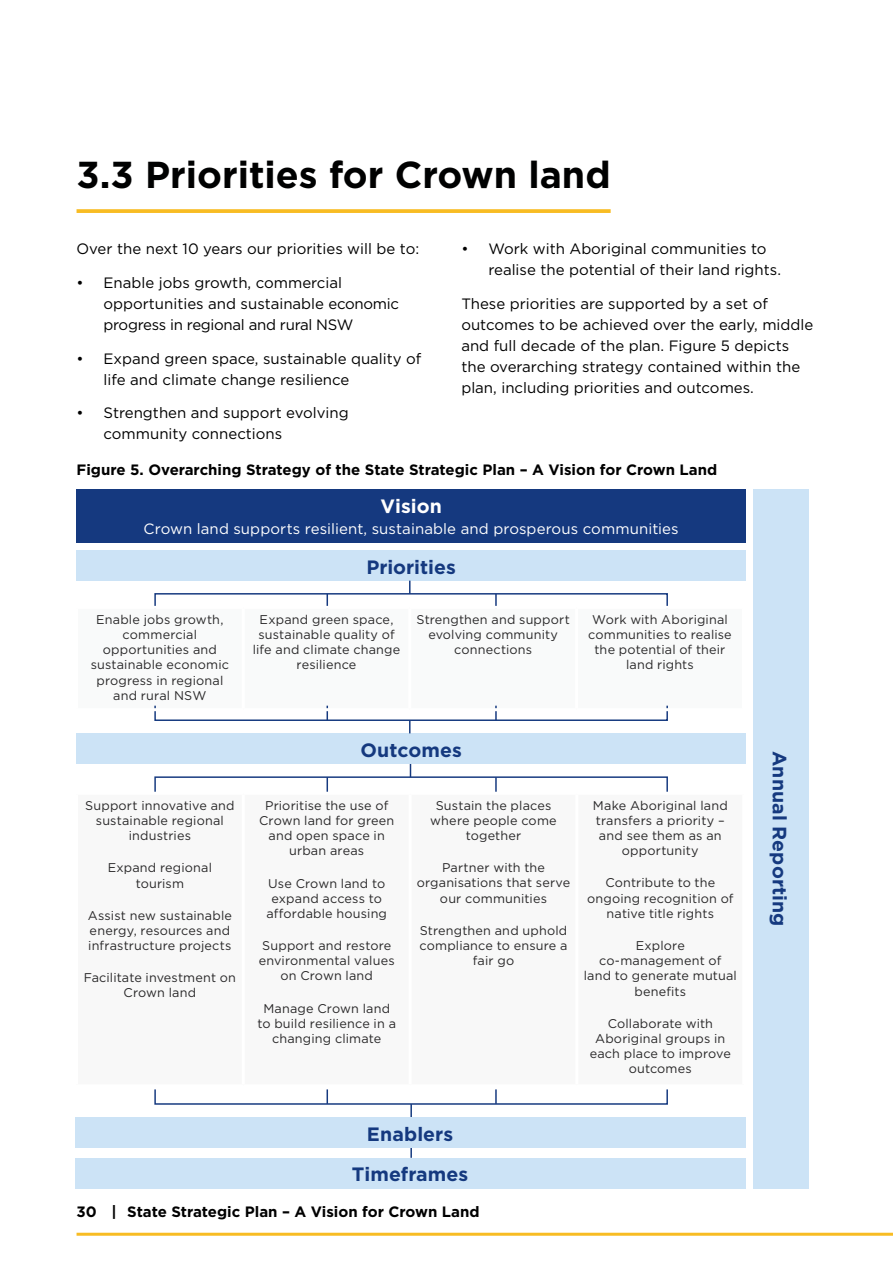
<style>
.page{position:relative;width:893px;height:1263px;background:#fff}
.page>*{position:absolute;margin:0;border:0;box-sizing:border-box;transform-origin:0 0}
.t1{font:700 37.5px "Gotham";color:#000101}
.t2{font:700 19.35px/40.5px "Gotham";letter-spacing:.005em;color:#15397f;text-align:center}
.t3{font:700 19.35px "Gotham";color:#fff}
.t4{font:15px/21px "Gotham";color:#000}
.t5{font:700 15px "Gotham";color:#000}
.t6{font:15px "Gotham";letter-spacing:-.02em;color:#000}
.t7{font:14.85px "Gotham";letter-spacing:.005em;color:#fff}
.t8{font:12.6px/15.1px "Gotham";letter-spacing:.015em;color:#292829;text-align:center}
</style>
<div class="page">
<div style="left:76px;top:793px;width:167px;height:293px;background:#f8f8f8"></div>
<div style="left:243px;top:793px;width:167px;height:293px;background:#f8f8f8"></div>
<div style="left:410px;top:793px;width:167px;height:293px;background:#f8f8f8"></div>
<div style="left:577px;top:793px;width:167px;height:293px;background:#f8f8f8"></div>
<hr style="left:77px;top:1233px;width:816px;height:3px;background:#f8bc23">
<div style="left:753px;top:489px;width:56px;height:699px;background:#cce3f6"></div>
<hr style="left:75px;top:1084px;width:168px;height:3px;background:#fff">
<hr style="left:243px;top:1084px;width:167px;height:3px;background:#fff">
<hr style="left:410px;top:1084px;width:167px;height:3px;background:#fff">
<hr style="left:577px;top:1084px;width:168px;height:3px;background:#fff">
<hr style="left:742px;top:795px;width:3px;height:289px;background:#fff">
<hr style="left:575px;top:795px;width:3px;height:289px;background:#fff">
<hr style="left:409px;top:795px;width:3px;height:289px;background:#fff">
<hr style="left:242px;top:795px;width:3px;height:289px;background:#fff">
<hr style="left:75px;top:795px;width:3px;height:289px;background:#fff">
<svg style="left:77px;top:209px;width:534px;height:4px;background:#f8bf30"></svg>
<div style="left:76px;top:489px;width:670px;height:53px;background:#15397f"></div>
<div style="left:76px;top:551px;width:670px;height:30px;background:#cce3f6"></div>
<div style="left:76px;top:607px;width:167px;height:103px;background:#f9fafa"></div>
<div style="left:243px;top:607px;width:167px;height:103px;background:#f9fafa"></div>
<div style="left:410px;top:607px;width:167px;height:103px;background:#f9fafa"></div>
<div style="left:577px;top:607px;width:166px;height:103px;background:#f9fafa"></div>
<div style="left:76px;top:734px;width:670px;height:30px;background:#cce3f6"></div>
<hr style="left:75px;top:792px;width:168px;height:3px;background:#fff">
<hr style="left:243px;top:792px;width:167px;height:3px;background:#fff">
<hr style="left:410px;top:792px;width:167px;height:3px;background:#fff">
<hr style="left:577px;top:792px;width:168px;height:3px;background:#fff">
<div style="left:154px;top:593px;width:514px;height:16px;border:1px solid #15397f"></div>
<svg style="left:327px;top:594px;width:1px;height:12px"></svg>
<svg style="left:409px;top:581px;width:2px;height:13px"></svg>
<svg style="left:495px;top:594px;width:2px;height:12px"></svg>
<div style="left:154px;top:776px;width:514px;height:16px;border:1px solid #15397f"></div>
<svg style="left:327px;top:777px;width:1px;height:15px"></svg>
<svg style="left:410px;top:764px;width:1px;height:13px"></svg>
<svg style="left:495px;top:777px;width:2px;height:15px"></svg>
<div style="left:154px;top:705px;width:514px;height:16px;border:1px solid #15397f"></div>
<svg style="left:409px;top:720px;width:2px;height:13px"></svg>
<svg style="left:495px;top:706px;width:2px;height:14px"></svg>
<hr style="left:75px;top:606px;width:168px;height:3px;background:#fff">
<hr style="left:75px;top:609px;width:3px;height:99px;background:#fff">
<hr style="left:243px;top:606px;width:167px;height:3px;background:#fff">
<hr style="left:242px;top:609px;width:3px;height:99px;background:#fff">
<hr style="left:410px;top:606px;width:167px;height:3px;background:#fff">
<hr style="left:408px;top:609px;width:3px;height:99px;background:#fff">
<hr style="left:577px;top:606px;width:168px;height:3px;background:#fff">
<hr style="left:575px;top:609px;width:3px;height:99px;background:#fff">
<hr style="left:742px;top:609px;width:3px;height:99px;background:#fff">
<hr style="left:75px;top:708px;width:168px;height:3px;background:#fff">
<hr style="left:243px;top:708px;width:167px;height:3px;background:#fff">
<hr style="left:410px;top:708px;width:167px;height:3px;background:#fff">
<hr style="left:577px;top:708px;width:168px;height:3px;background:#fff">
<div style="left:154px;top:1089px;width:514px;height:16px;border:1px solid #15397f"></div>
<svg style="left:327px;top:1089px;width:1px;height:15px"></svg>
<svg style="left:410px;top:1104px;width:2px;height:13px"></svg>
<svg style="left:495px;top:1089px;width:2px;height:15px"></svg>
<hr style="left:410px;top:1133px;width:2px;height:25px;background:#15397f">
<div style="left:75px;top:1118px;width:670px;height:30px;background:#cce3f6"></div>
<div style="left:75px;top:1158px;width:670px;height:30px;background:#cce3f6"></div>
<h1 class="t1" style="left:77px;top:153px;width:536px">3.3 Priorities for Crown land</h1>
<p class="t4" style="left:77px;top:238px;width:344px">Over the next 10 years our priorities will be to:</p>
<p class="t4" style="left:488px;top:238px;width:294px;text-indent:-27px">• Work with Aboriginal communities to realise the potential of their land rights.</p>
<p class="t4" style="left:104px;top:272px;width:297px;text-indent:-27px">• Enable jobs growth, commercial opportunities and sustainable economic</p>
<p class="t4" style="left:461px;top:293px;width:308px">These priorities are supported by a set of</p>
<p class="t6" style="left:104px;top:316px;width:251px">progress in regional and rural NSW</p>
<p class="t4" style="left:461px;top:314px;width:353px">outcomes to be achieved over the early, middle</p>
<p class="t4" style="left:461px;top:335px;width:329px">and full decade of the plan. Figure 5 depicts</p>
<p class="t4" style="left:77px;top:348px;width:346px">• Expand green space, sustainable quality of</p>
<p class="t4" style="left:461px;top:356px;width:341px">the overarching strategy contained within the</p>
<p class="t4" style="left:104px;top:369px;width:247px">life and climate change resilience</p>
<p class="t4" style="left:461px;top:377px;width:294px">plan, including priorities and outcomes.</p>
<p class="t4" style="left:104px;top:402px;width:247px;text-indent:-27px">• Strengthen and support evolving community connections</p>
<p class="t5" style="left:77px;top:461px;width:642px">Figure 5. Overarching Strategy of the State Strategic Plan – A Vision for Crown Land</p>
<p class="t3" style="left:380px;top:495px;width:63px">Vision</p>
<p class="t7" style="left:144px;top:521px;width:536px">Crown land supports resilient, sustainable and prosperous communities</p>
<p class="t2" style="left:366px;top:546px;width:91px">Priorities</p>
<p class="t8" style="left:91px;top:612px;width:140px">Enable jobs growth, commercial opportunities and sustainable economic progress in regional and rural NSW</p>
<p class="t8" style="left:253px;top:612px;width:149px">Expand green space, sustainable quality of life and climate change resilience</p>
<p class="t8" style="left:417px;top:612px;width:155px">Strengthen and support evolving community connections</p>
<p class="t8" style="left:588px;top:612px;width:145px">Work with Aboriginal communities to realise the potential of their land rights</p>
<p class="t2" style="left:360px;top:729px;width:103px">Outcomes</p>
<p class="t8" style="left:85px;top:797px;width:151px">Support innovative and sustainable regional industries</p>
<p class="t8" style="left:259px;top:797px;width:137px">Prioritise the use of<br>Crown land for green and open space in urban areas</p>
<p class="t8" style="left:430px;top:797px;width:128px">Sustain the places where people come together</p>
<p class="t8" style="left:593px;top:797px;width:136px">Make Aboriginal land transfers a priority – and see them as an opportunity</p>
<p class="t8" style="left:108px;top:860px;width:106px">Expand regional tourism</p>
<p class="t8" style="left:88px;top:907px;width:146px">Assist new sustainable</p>
<p class="t8" style="left:417px;top:860px;width:155px">Partner with the organisations that serve our communities</p>
<p class="t8" style="left:587px;top:875px;width:148px">Contribute to the ongoing recognition of native title rights</p>
<p class="t8" style="left:266px;top:875px;width:122px">Use Crown land to expand access to affordable housing</p>
<p class="t8" style="left:88px;top:923px;width:145px;text-align:left">energy, resources and infrastructure projects</p>
<p class="t8" style="left:84px;top:970px;width:154px">Facilitate investment on<br>Crown land</p>
<p class="t8" style="left:259px;top:938px;width:137px">Support and restore environmental values on Crown land</p>
<p class="t8" style="left:257px;top:1000px;width:140px">Manage Crown land to build resilience in a</p>
<p class="t8" style="left:420px;top:922px;width:149px">Strengthen and uphold compliance to ensure a fair go</p>
<p class="t8" style="left:584px;top:938px;width:155px">Explore co-management of<br>land to generate mutual benefts</p>
<p class="t8" style="left:608px;top:1015px;width:107px">Collaborate with</p>
<p class="t8" style="left:272px;top:1031px;width:111px">changing climate</p>
<p class="t8" style="left:590px;top:1030px;width:143px">Aboriginal groups in each place to improve</p>
<p class="t8" style="left:629px;top:1061px;width:65px">outcomes</p>
<p class="t2" style="left:352px;top:1113px;width:118px">Enablers<br>Timeframes</p>
<p class="t5" style="left:77px;top:1203px;width:405px">30 | State Strategic Plan – A Vision for Crown Land</p>
<p class="t2" style="left:801px;top:751px;width:177px;rotate:90deg">Annual Reporting</p>
</div>
